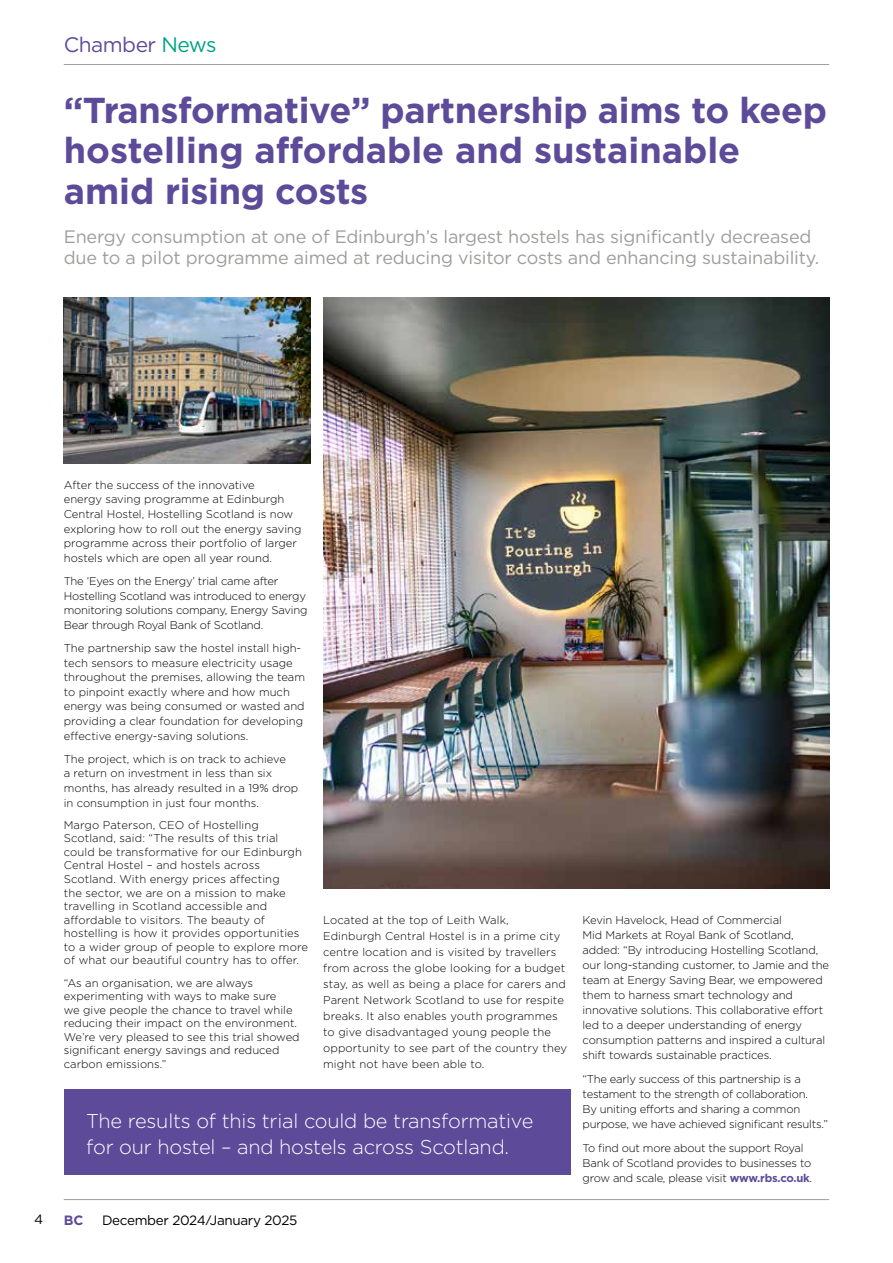
<style>
.page{position:relative;width:893px;height:1263px;background:#fff}
.page>*{position:absolute;margin:0;border:0;box-sizing:border-box;transform-origin:0 0}
.t1{font:700 36px/40.5px "Gotham";letter-spacing:-.01em;color:#5d4b9a}
.t2{font:21px "Gotham";letter-spacing:-.025em;color:#5d4b9a}
.t3{font:300 19.95px/25.5px "Gotham";letter-spacing:-.01em;color:#fff}
.t4{font:18px/21px "Gotham";letter-spacing:-.01em;color:#9d9d9c}
.t5{font:13.5px "Gotham";letter-spacing:-.025em;color:#000}
.t6{font:700 13.5px "Gotham";color:#5d4b9a}
.t7{font:300 11.25px/13.5px "Gotham";color:#000}
.t8{font:300 11.25px/15px "Gotham";letter-spacing:-.02em;color:#000}
.s1{color:#00a385}
.s2{font-weight:700;color:#5d4b9a}
</style>
<div class="page">
<hr style="left:64px;top:1199px;width:765px;height:1px;background:#9d9d9c">
<hr style="left:64px;top:64px;width:765px;height:1px;background:#9d9d9c">
<img style="left:323px;top:298px;width:506px;height:591px">
<div style="left:64px;top:1090px;width:506px;height:85px;background:#5d4b9a"></div>
<img style="left:64px;top:298px;width:246px;height:165px">
<h2 class="t2" style="left:64px;top:33px;width:154px">Chamber <span class="s1">News</span></h2>
<h1 class="t1" style="left:64px;top:89px;width:765px">“Transformative” partnership aims to keep hostelling affordable and sustainable amid rising costs</h1>
<h3 class="t4" style="left:64px;top:226px;width:757px">Energy consumption at one of Edinburgh’s largest hostels has significantly decreased due to a pilot programme aimed at reducing visitor costs and enhancing sustainability.</h3>
<p class="t7" style="left:64px;top:477px;width:239px;line-height:14.7px">After the success of the innovative<br>energy saving programme at Edinburgh Central Hostel, Hostelling Scotland is now exploring how to roll out the energy saving programme across their portfolio of larger hostels which are open all year round.</p>
<p class="t8" style="left:64px;top:573px;width:245px">The ‘Eyes on the Energy’ trial came after Hostelling Scotland was introduced to energy monitoring solutions company, Energy Saving Bear through Royal Bank of Scotland.</p>
<p class="t7" style="left:64px;top:640px;width:243px;line-height:14.5px">The partnership saw the hostel install high&shy;tech sensors to measure electricity usage throughout the premises, allowing the team to pinpoint exactly where and how much energy was being consumed or wasted and providing a clear foundation for developing effective energy-saving solutions.</p>
<p class="t7" style="left:64px;top:751px;width:236px;line-height:14.5px">The project, which is on track to achieve<br>a return on investment in less than six months, has already resulted in a 19% drop in consumption in just four months.</p>
<p class="t7" style="left:64px;top:818px;width:246px">Margo Paterson, CEO of Hostelling Scotland, said: “The results of this trial could be transformative for our Edinburgh Central Hostel – and hostels across Scotland. With energy prices affecting<br>the sector, we are on a mission to make travelling in Scotland accessible and affordable to visitors. The beauty of hostelling is how it provides opportunities to a wider group of people to explore more of what our beautiful country has to offer.</p>
<p class="t7" style="left:64px;top:976px;width:237px">“As an organisation, we are always experimenting with ways to make sure<br>we give people the chance to travel while reducing their impact on the environment.<br>We’re very pleased to see this trial showed significant energy savings and reduced carbon emissions.”</p>
<p class="t7" style="left:323px;top:911px;width:245px;line-height:16px">Located at the top of Leith Walk, Edinburgh Central Hostel is in a prime city centre location and is visited by travellers from across the globe looking for a budget stay, as well as being a place for carers and Parent Network Scotland to use for respite breaks. It also enables youth programmes to give disadvantaged young people the opportunity to see part of the country they might not have been able to.</p>
<p class="t7" style="left:583px;top:912px;width:248px;line-height:15px">Kevin Havelock, Head of Commercial<br>Mid Markets at Royal Bank of Scotland, added: “By introducing Hostelling Scotland, our long-standing customer, to Jamie and the team at Energy Saving Bear, we empowered them to harness smart technology and innovative solutions. This collaborative effort led to a deeper understanding of energy consumption patterns and inspired a cultural shift towards sustainable practices.</p>
<p class="t8" style="left:583px;top:1071px;width:247px">“The early success of this partnership is a testament to the strength of collaboration.<br>By uniting efforts and sharing a common purpose, we have achieved significant results.”</p>
<p class="t8" style="left:583px;top:1140px;width:231px">To find out more about the support Royal<br>Bank of Scotland provides to businesses to grow and scale, please visit <span class="s2">www.rbs.co.uk</span>.</p>
<h3 class="t3" style="left:86px;top:1108px;width:449px">The results of this trial could be transformative for our hostel – and hostels across Scotland.</h3>
<p class="t5" style="left:34px;top:1212px;width:11px">4</p>
<p class="t6" style="left:64px;top:1212px;width:21px">BC</p>
<p class="t5" style="left:102px;top:1212px;width:197px">December 2024/January 2025</p>
</div>
